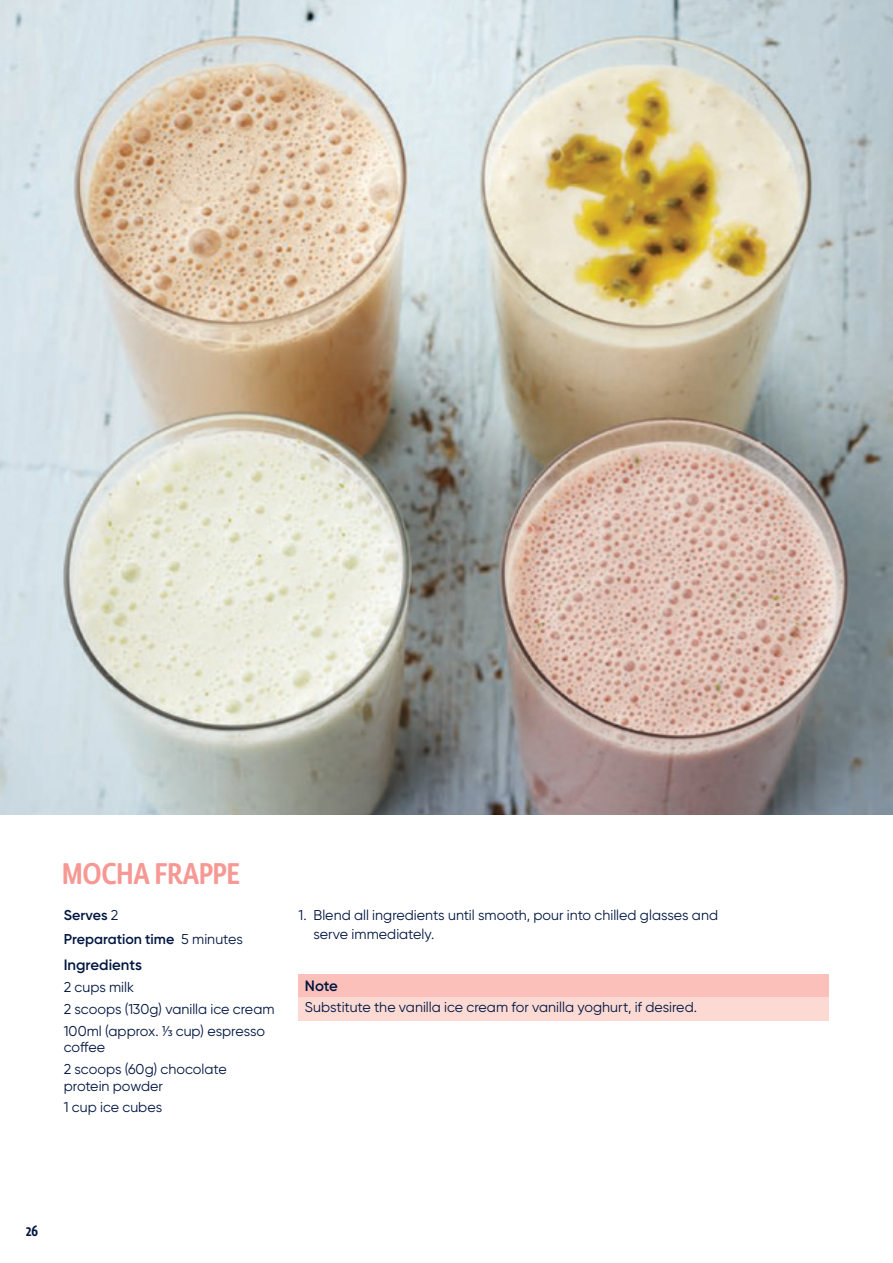
<style>
.page{position:relative;width:893px;height:1263px;background:#fff}
.page>*{position:absolute;margin:0;border:0;box-sizing:border-box;transform-origin:0 0}
.t1{font:500 36px "Lemon Sans Rnd Cnd";letter-spacing:-.025em;color:#f69994}
.t2{font:500 18px "Lemon Sans Rnd Cnd";color:#001641}
.t3{font:600 15px "Gilroy";color:#001641}
.t4{font:14.25px/21.8px "Gilroy";color:#001641}
.t5{font:600 14.25px/23.7px "Gilroy";color:#001641}
.s1{font-weight:400}
</style>
<div class="page">
<img style="left:0;top:0;width:893px;height:814px">
<div style="left:298px;top:974px;width:531px;height:23px;background:#fac0b9"></div>
<div style="left:298px;top:997px;width:531px;height:24px;background:#fcd9d3"></div>
<h1 class="t1" style="left:62px;top:853px;width:180px">MOCHA FRAPPE</h1>
<p class="t5" style="left:64px;top:903px;width:181px">Serves <span class="s1">2<br></span>Preparation time <span class="s1">5 minutes</span></p>
<p class="t3" style="left:64px;top:956px;width:80px">Ingredients</p>
<p class="t4" style="left:64px;top:976px;width:212px">2 cups milk<br>2 scoops (130g) vanilla ice cream<br>100ml (approx. 1/3 cup) espresso</p>
<p class="t4" style="left:64px;top:1036px;width:165px">coffee<br>2 scoops (60g) chocolate</p>
<p class="t4" style="left:64px;top:1074px;width:101px">protein powder<br>1 cup ice cubes</p>
<p class="t4" style="left:313px;top:905px;width:406px;line-height:18.8px;text-indent:-15px">1. Blend all ingredients until smooth, pour into chilled glasses and serve immediately.</p>
<p class="t3" style="left:305px;top:976px;width:35px">Note</p>
<p class="t4" style="left:305px;top:995px;width:394px">Substitute the vanilla ice cream for vanilla yoghurt, if desired.</p>
<p class="t2" style="left:25px;top:1221px;width:14px">26</p>
</div>
